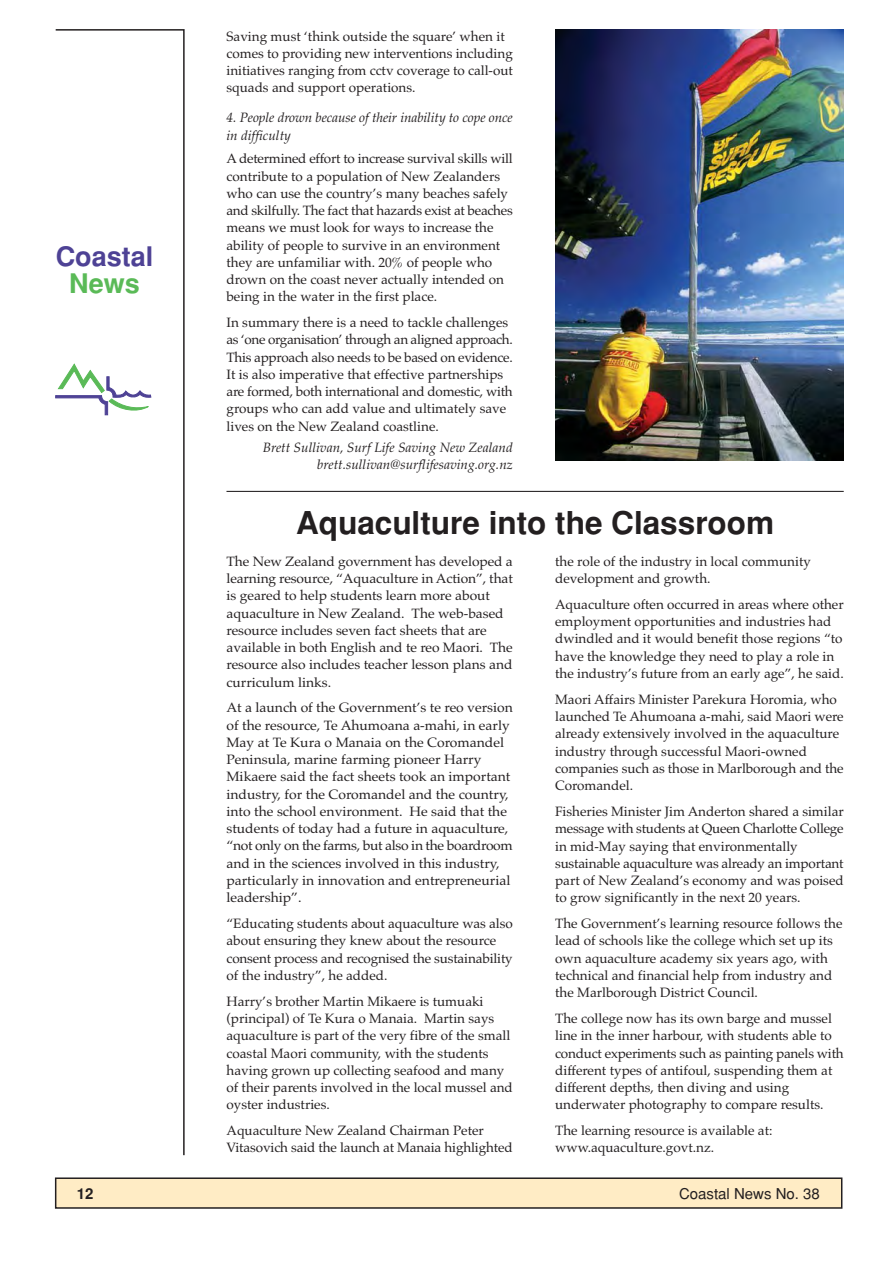
<style>
.page{position:relative;width:893px;height:1263px;background:#fff}
.page>*{position:absolute;margin:0;border:0;box-sizing:border-box;transform-origin:0 0}
.t1{font:700 31.5px "Helvetica";color:#231f20}
.t2{font:700 27px "Helvetica";color:#4e4295}
.t3{font:700 27px "Helvetica";color:#5aba57}
.t4{font:15px "Helvetica";color:#231f20}
.t5{font:700 15px "Helvetica";color:#231f20}
.t6{font:13.5px/17.2px "Palatino";color:#231f20}
.t7{font:italic 13.5px/17.2px "Palatino";color:#231f20}
</style>
<div class="page">
<div style="left:55px;top:1177px;width:787px;height:32px;background:#ffecc5;border:2px solid #231f20"></div>
<svg style="left:55px;top:29px;width:130px;height:1127px"></svg>
<img style="left:555px;top:30px;width:288px;height:431px">
<hr style="left:226px;top:491px;width:617px;height:1px;background:#231f20">
<h2 class="t2" style="left:56px;top:247px;width:99px">Coastal</h2>
<h2 class="t3" style="left:69px;top:274px;width:72px">News</h2>
<p class="t6" style="left:226px;top:29px;width:288px">Saving must ‘think outside the square’ when it comes to providing new interventions including initiatives ranging from cctv coverage to call-out squads and support operations.</p>
<p class="t7" style="left:226px;top:111px;width:288px">4. People drown because of their inability to cope once in difficulty</p>
<p class="t6" style="left:226px;top:152px;width:288px">A determined effort to increase survival skills will contribute to a population of New Zealanders who can use the country’s many beaches safely and skilfully. The fact that hazards exist at beaches means we must look for ways to increase the ability of people to survive in an environment they are unfamiliar with. 20% of people who drown on the coast never actually intended on being in the water in the first place.</p>
<p class="t6" style="left:226px;top:315px;width:288px">In summary there is a need to tackle challenges as ‘one organisation’ through an aligned approach.<br>This approach also needs to be based on evidence.<br>It is also imperative that effective partnerships are formed, both international and domestic, with groups who can add value and ultimately save lives on the New Zealand coastline.</p>
<p class="t7" style="left:263px;top:440px;width:251px;text-align:right">Brett Sullivan, Surf Life Saving New Zealand brett.sullivan@surflifesaving.org.nz</p>
<h1 class="t1" style="left:296px;top:511px;width:479px">Aquaculture into the Classroom</h1>
<p class="t6" style="left:555px;top:554px;width:257px">the role of the industry in local community development and growth.</p>
<p class="t6" style="left:555px;top:597px;width:290px">Aquaculture often occurred in areas where other employment opportunities and industries had dwindled and it would benefit those regions “to have the knowledge they need to play a role in the industry’s future from an early age”, he said.</p>
<p class="t6" style="left:555px;top:692px;width:290px">Maori Affairs Minister Parekura Horomia, who launched Te Ahumoana a-mahi, said Maori were already extensively involved in the aquaculture industry through successful Maori-owned companies such as those in Marlborough and the Coromandel.</p>
<p class="t6" style="left:555px;top:804px;width:290px">Fisheries Minister Jim Anderton shared a similar message with students at Queen Charlotte College in mid-May saying that environmentally sustainable aquaculture was already an important part of New Zealand’s economy and was poised to grow significantly in the next 20 years.</p>
<p class="t6" style="left:555px;top:917px;width:289px">The Government’s learning resource follows the lead of schools like the college which set up its own aquaculture academy six years ago, with technical and financial help from industry and the Marlborough District Council.</p>
<p class="t6" style="left:555px;top:1011px;width:290px">The college now has its own barge and mussel line in the inner harbour, with students able to conduct experiments such as painting panels with different types of antifoul, suspending them at different depths, then diving and using underwater photography to compare results.</p>
<p class="t6" style="left:555px;top:1124px;width:219px">The learning resource is available at: www.aquaculture.govt.nz.</p>
<p class="t6" style="left:226px;top:554px;width:288px">The New Zealand government has developed a learning resource, “Aquaculture in Action”, that is geared to help students learn more about aquaculture in New Zealand. The web-based resource includes seven fact sheets that are available in both English and te reo Maori. The resource also includes teacher lesson plans and curriculum links.</p>
<p class="t6" style="left:226px;top:701px;width:288px">At a launch of the Government’s te reo version of the resource, Te Ahumoana a-mahi, in early May at Te Kura o Manaia on the Coromandel Peninsula, marine farming pioneer Harry Mikaere said the fact sheets took an important industry, for the Coromandel and the country, into the school environment. He said that the students of today had a future in aquaculture, “not only on the farms, but also in the boardroom and in the sciences involved in this industry, particularly in innovation and entrepreneurial leadership”.</p>
<p class="t6" style="left:226px;top:916px;width:288px">“Educating students about aquaculture was also about ensuring they knew about the resource consent process and recognised the sustainability of the industry”, he added.</p>
<p class="t6" style="left:226px;top:994px;width:288px">Harry’s brother Martin Mikaere is tumuaki (principal) of Te Kura o Manaia. Martin says aquaculture is part of the very fibre of the small coastal Maori community, with the students having grown up collecting seafood and many of their parents involved in the local mussel and oyster industries.</p>
<p class="t6" style="left:226px;top:1124px;width:288px">Aquaculture New Zealand Chairman Peter<br>Vitasovich said the launch at Manaia highlighted</p>
<p class="t5" style="left:77px;top:1188px;width:18px">12</p>
<p class="t4" style="left:679px;top:1188px;width:142px">Coastal News No. 38</p>
</div>
